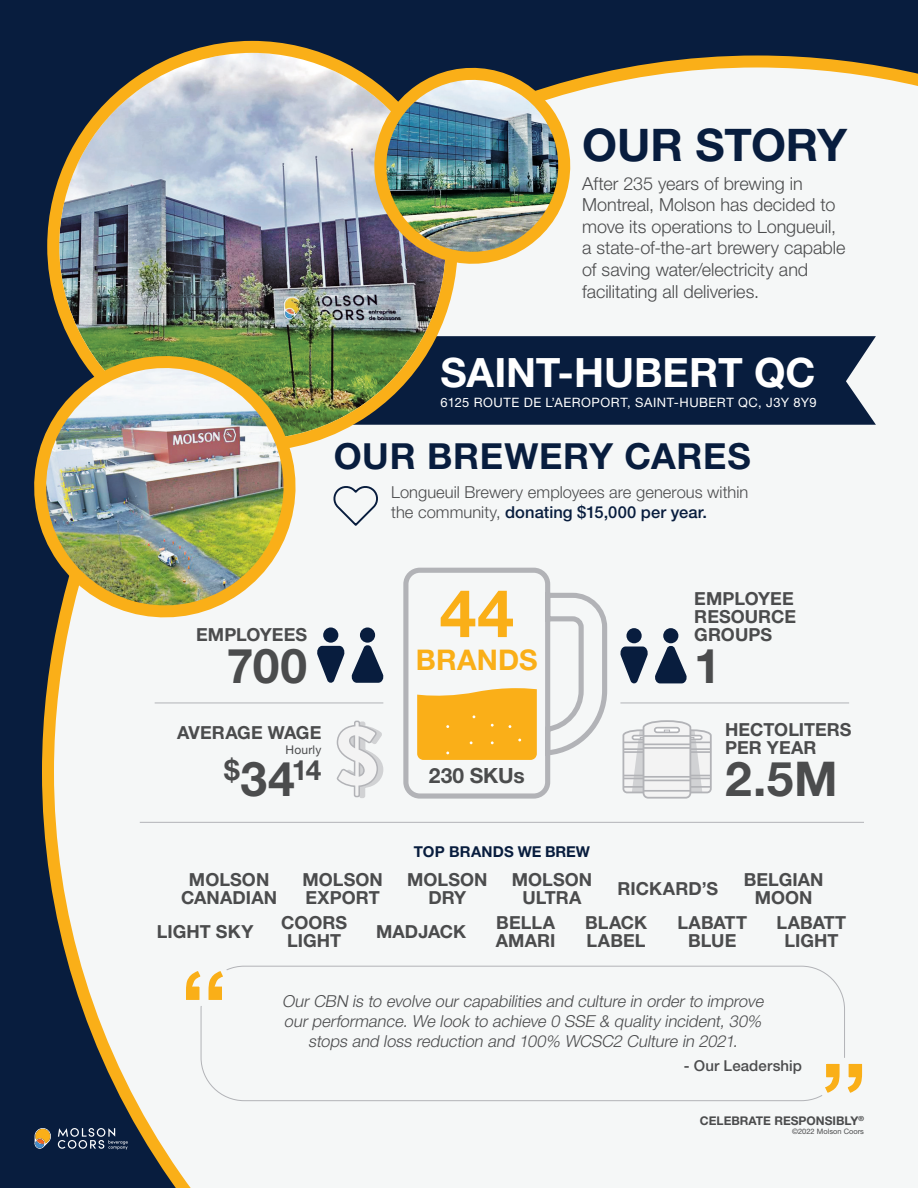
<style>
.page{position:relative;width:918px;height:1188px;background:#081d3e}
.page>*{position:absolute;margin:0;border:0;box-sizing:border-box;transform-origin:0 0}
.t1{font:700 66.15px "Helvetica Neue LT Std";color:#faaf18}
.t2{font:700 48px "Helvetica Neue LT Std";color:#4b4c4d}
.t3{font:700 45px "Helvetica Neue LT Std";letter-spacing:-.005em;color:#081d3e}
.t4{font:700 40.5px "Helvetica Neue LT Std";color:#fff}
.t5{font:700 36px "Helvetica Neue LT Std";letter-spacing:.02em;color:#081d3e}
.t6{font:700 28.5px "Helvetica Neue LT Std";letter-spacing:.005em;color:#faaf18}
.t7{font:700 28.05px "Helvetica Neue LT Std";color:#4b4c4d}
.t8{font:700 21px "Helvetica Neue LT Std";color:#4b4c4d}
.t9{font:700 18px/18px "Helvetica Neue LT Std";letter-spacing:.005em;color:#4b4c4d;text-align:center}
.t10{font:300 18px/21.6px "Helvetica Neue LT Std";color:#4b4c4d}
.t11{font:italic 300 16.5px/19.8px "Helvetica Neue LT Std";color:#4b4c4d;text-align:center}
.t12{font:300 16.5px/19.8px "Helvetica Neue LT Std";color:#4b4c4d}
.t13{font:700 15px "Helvetica Neue LT Std";letter-spacing:.01em;color:#081d3e}
.t14{font:500 15px "Helvetica Neue LT Std";letter-spacing:.01em;color:#4b4c4d}
.t15{font:12.9px "Helvetica Neue LT Std";letter-spacing:.04em;color:#fff}
.t16{font:700 12px "Helvetica Neue LT Std";color:#4b4c4d}
.t17{font:12px "Helvetica Neue LT Std";letter-spacing:.015em;color:#4b4c4d}
.t18{font:7.5px "Helvetica Neue LT Std";color:#4b4c4d}
.s1{font-size:48px}
.s2{font-weight:500;color:#081d3e}
</style>
<div class="page">
<div style="left:42px;top:55px;width:876px;height:1133px;background:#f5f7f7"></div>
<svg style="left:401px;top:565px;width:209px;height:236px"></svg>
<svg style="left:417px;top:688px;width:120px;height:72px;background:#f9b326"></svg>
<div style="left:479px;top:336px;width:397px;height:89px;background:#081d3e"></div>
<svg style="left:26px;top:20px;width:453px;height:452px;fill:#081d3e"></svg>
<img style="left:47px;top:41px;width:411px;height:410px">
<img style="left:6px;top:328px;width:317px;height:300px">
<div style="left:323px;top:627px;width:15px;height:16px;background:#081d3e;border-radius:50%"></div>
<div style="left:360px;top:627px;width:15px;height:16px;background:#081d3e;border-radius:50%"></div>
<svg style="left:316px;top:645px;width:69px;height:39px"></svg>
<div style="left:201px;top:966px;width:644px;height:135px;border:1px solid #b2b3b7;border-radius:43px"></div>
<svg style="left:331px;top:483px;width:50px;height:45px"></svg>
<hr style="left:620px;top:703px;width:229px;height:1px;background:#b2b3b7">
<svg style="left:58px;top:1128px;width:70px;height:22px;background:#3c4c66"></svg>
<svg style="left:35px;top:1128px;width:17px;height:21px"></svg>
<img style="left:351px;top:45px;width:242px;height:225px">
<svg style="left:176px;top:959px;width:60px;height:50px"></svg>
<svg style="left:812px;top:1055px;width:60px;height:50px"></svg>
<svg style="left:622px;top:719px;width:91px;height:81px"></svg>
<hr style="left:140px;top:822px;width:724px;height:1px;background:#b2b3b7">
<div style="left:626px;top:628px;width:16px;height:15px;background:#081d3e;border-radius:50%"></div>
<div style="left:663px;top:628px;width:15px;height:15px;background:#081d3e;border-radius:50%"></div>
<svg style="left:619px;top:646px;width:69px;height:38px"></svg>
<hr style="left:155px;top:703px;width:228px;height:1px;background:#b2b3b7">
<svg style="left:336px;top:720px;width:48px;height:79px"></svg>
<h3 class="t3" style="left:582px;top:117px;width:266px">OUR STORY</h3>
<p class="t10" style="left:582px;top:172px;width:265px">After 235 years of brewing in<br>Montreal, Molson has decided to move its operations to Longueuil, a state-of-the-art brewery capable of saving water/electricity and facilitating all deliveries.</p>
<h3 class="t4" style="left:440px;top:347px;width:377px">SAINT-HUBERT QC</h3>
<p class="t15" style="left:440px;top:395px;width:378px">6125 ROUTE DE L’AEROPORT, SAINT-HUBERT QC, J3Y 8Y9</p>
<h3 class="t5" style="left:334px;top:434px;width:418px">OUR BREWERY CARES</h3>
<p class="t9" style="left:196px;top:625px;width:113px">EMPLOYEES</p>
<h2 class="t2" style="left:227px;top:637px;width:82px">700</h2>
<p class="t9" style="left:177px;top:723px;width:146px">AVERAGE WAGE</p>
<p class="t17" style="left:286px;top:742px;width:37px">Hourly</p>
<h3 class="t7" style="left:224px;top:753px;width:99px">$<span class="s1">34</span>14</h3>
<p class="t12" style="left:391px;top:482px;width:358px">Longueuil Brewery employees are generous within the community, <span class="s2">donating $15,000 per year.</span></p>
<h1 class="t1" style="left:440px;top:573px;width:76px">44</h1>
<h3 class="t6" style="left:416px;top:642px;width:123px">BRANDS</h3>
<p class="t8" style="left:429px;top:763px;width:97px">230 SKUs</p>
<p class="t13" style="left:414px;top:842px;width:177px">TOP BRANDS WE BREW</p>
<p class="t9" style="left:694px;top:589px;width:103px;text-align:left">EMPLOYEE<br>RESOURCE<br>GROUPS</p>
<h2 class="t2" style="left:694px;top:637px;width:28px">1</h2>
<p class="t9" style="left:725px;top:720px;width:128px;text-align:left">HECTOLITERS<br>PER YEAR</p>
<h2 class="t2" style="left:725px;top:749px;width:114px">2.5M</h2>
<p class="t9" style="left:181px;top:870px;width:97px">MOLSON<br>CANADIAN</p>
<p class="t9" style="left:303px;top:870px;width:82px;text-align:left">MOLSON<br>EXPORT</p>
<p class="t9" style="left:407px;top:870px;width:82px">MOLSON<br>DRY</p>
<p class="t9" style="left:512px;top:870px;width:82px">MOLSON<br>ULTRA</p>
<p class="t9" style="left:617px;top:879px;width:102px">RICKARD’S</p>
<p class="t9" style="left:744px;top:870px;width:81px">BELGIAN<br>MOON</p>
<p class="t9" style="left:281px;top:914px;width:68px">COORS<br>LIGHT</p>
<p class="t9" style="left:376px;top:923px;width:92px">MADJACK</p>
<p class="t9" style="left:496px;top:914px;width:61px;text-align:left">BELLA<br>AMARI</p>
<p class="t9" style="left:585px;top:914px;width:64px;text-align:left">BLACK<br>LABEL</p>
<p class="t9" style="left:677px;top:914px;width:71px">LABATT<br>BLUE</p>
<p class="t9" style="left:777px;top:914px;width:71px">LABATT<br>LIGHT</p>
<p class="t9" style="left:157px;top:923px;width:98px">LIGHT SKY</p>
<p class="t11" style="left:282px;top:991px;width:486px">Our CBN is to evolve our capabilities and culture in order to improve our performance. We look to achieve 0 SSE &amp; quality incident, 30% stops and loss reduction and 100% WCSC2 Culture in 2021.</p>
<p class="t14" style="left:684px;top:1057px;width:120px">- Our Leadership</p>
<p class="t16" style="left:700px;top:1113px;width:166px">CELEBRATE RESPONSIBLY<sup>®</sup></p>
<p class="t18" style="left:792px;top:1127px;width:73px">©2022 Molson Coors</p>
</div>
